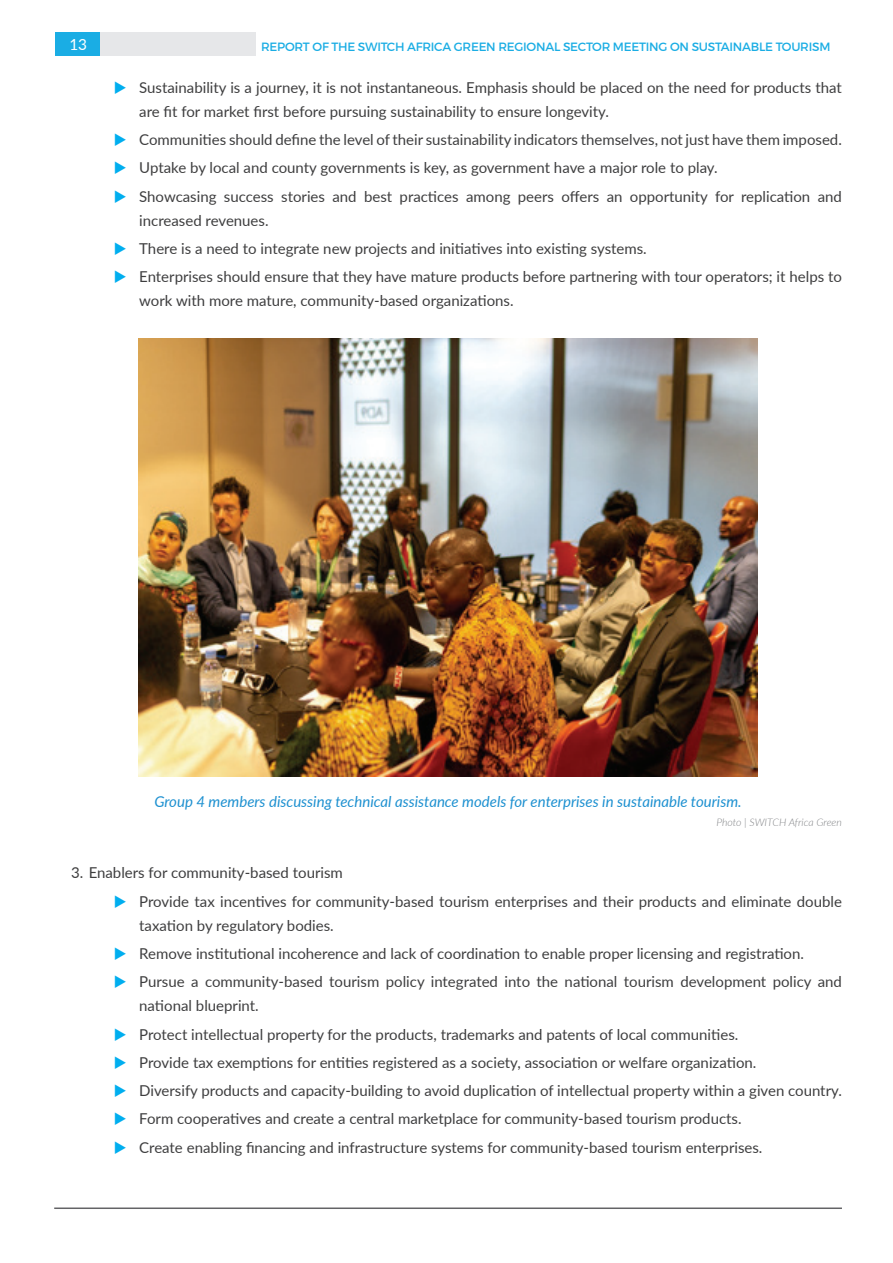
<style>
.page{position:relative;width:893px;height:1263px;background:#fff}
.page>*{position:absolute;margin:0;border:0;box-sizing:border-box;transform-origin:0 0}
.t1{font:15.3px "Lato";color:#fff}
.t2{font:15px/24px "Lato";color:#3e3e3f}
.t3{font:italic 15px "Lato";color:#1d90d0}
.t4{font:12px "Montserrat";letter-spacing:-.02em;color:#1aade4}
.credit{font:italic 300 10.5px "Lato";color:#808285}
</style>
<div class="page">
<hr style="left:54px;top:1207px;width:788px;height:2px;background:#636366">
<img style="left:138px;top:339px;width:620px;height:438px">
<div style="left:100px;top:32px;width:155px;height:24px;background:#e6e7e9"></div>
<div style="left:55px;top:32px;width:45px;height:24px;background:#1aade4"></div>
<p class="t1" style="left:69px;top:33px;width:19px">13</p>
<p class="t4" style="left:261px;top:39px;width:571px">REPORT OF THE SWITCH AFRICA GREEN REGIONAL SECTOR MEETING ON SUSTAINABLE TOURISM</p>
<p class="t2" style="left:139px;top:75px;width:704px">Sustainability is a journey, it is not instantaneous. Emphasis should be placed on the need for products that are fit for market first before pursuing sustainability to ensure longevity.</p>
<p class="t2" style="left:139px;top:127px;width:704px">Communities should define the level of their sustainability indicators themselves, not just have them imposed.</p>
<p class="t2" style="left:139px;top:155px;width:580px">Uptake by local and county governments is key, as government have a major role to play.</p>
<p class="t2" style="left:139px;top:184px;width:704px">Showcasing success stories and best practices among peers offers an opportunity for replication and increased revenues.</p>
<p class="t2" style="left:139px;top:236px;width:509px">There is a need to integrate new projects and initiatives into existing systems.</p>
<p class="t2" style="left:139px;top:264px;width:704px">Enterprises should ensure that they have mature products before partnering with tour operators; it helps to work with more mature, community-based organizations.</p>
<p class="t3" style="left:154px;top:790px;width:589px">Group 4 members discussing technical assistance models for enterprises in sustainable tourism.</p>
<p class="credit" style="left:716px;top:815px;width:127px">Photo | SWITCH Africa Green</p>
<p class="t2" style="left:71px;top:860px;width:273px">3. Enablers for community-based tourism</p>
<p class="t2" style="left:139px;top:889px;width:704px">Provide tax incentives for community-based tourism enterprises and their products and eliminate double taxation by regulatory bodies.</p>
<p class="t2" style="left:139px;top:941px;width:666px">Remove institutional incoherence and lack of coordination to enable proper licensing and registration.</p>
<p class="t2" style="left:139px;top:969px;width:704px">Pursue a community-based tourism policy integrated into the national tourism development policy and national blueprint.</p>
<p class="t2" style="left:139px;top:1021px;width:601px">Protect intellectual property for the products, trademarks and patents of local communities.</p>
<p class="t2" style="left:139px;top:1050px;width:619px">Provide tax exemptions for entities registered as a society, association or welfare organization.</p>
<p class="t2" style="left:139px;top:1078px;width:704px">Diversify products and capacity-building to avoid duplication of intellectual property within a given country.</p>
<p class="t2" style="left:139px;top:1106px;width:604px">Form cooperatives and create a central marketplace for community-based tourism products.</p>
<p class="t2" style="left:139px;top:1134px;width:625px">Create enabling financing and infrastructure systems for community-based tourism enterprises.</p>
</div>
